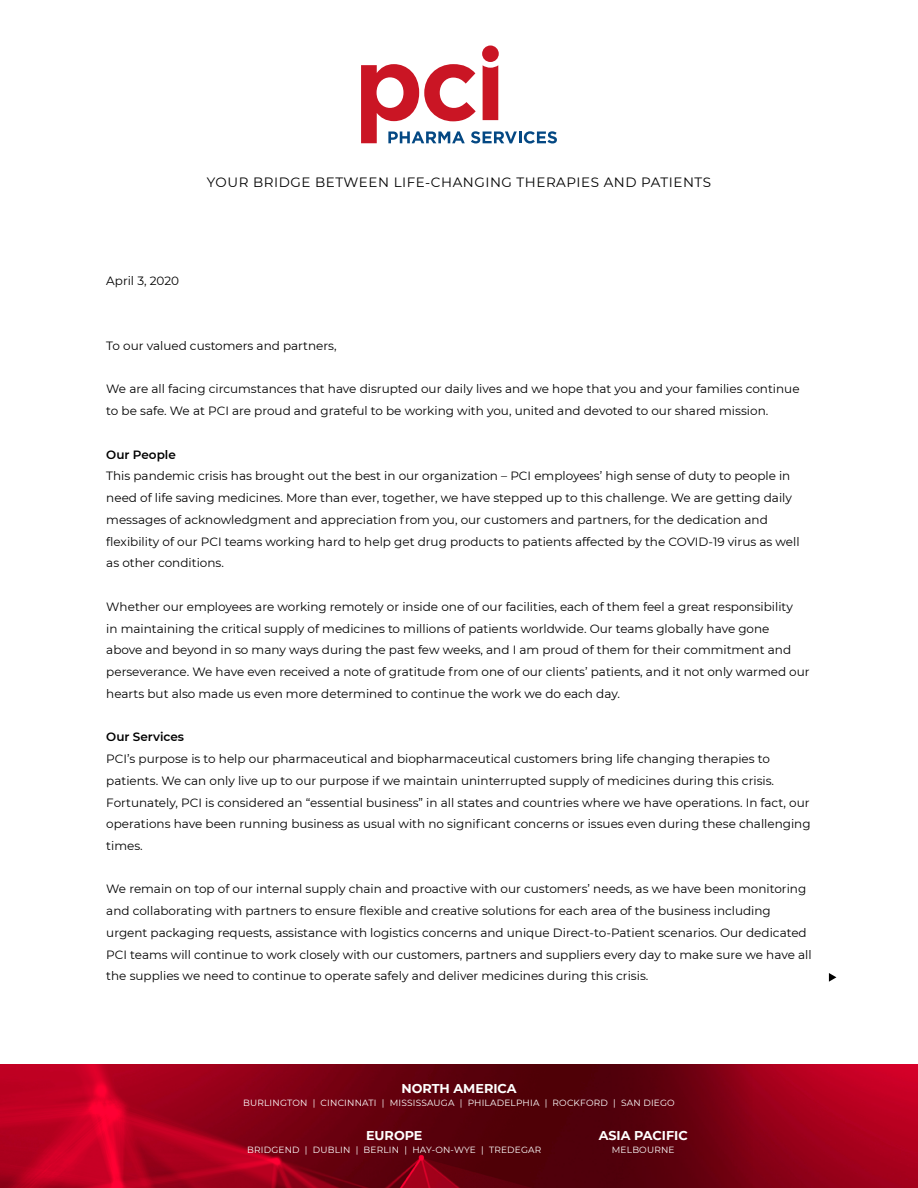
<style>
.page{position:relative;width:918px;height:1188px;background:#fff}
.page>*{position:absolute;margin:0;border:0;box-sizing:border-box;transform-origin:0 0}
.t1{font:13.5px "Montserrat";letter-spacing:.04em;color:#000}
.t2{font:700 12.75px "Montserrat";color:#fff}
.t3{font:12px/21.8px "Montserrat";color:#000}
.t4{font:600 12px "Montserrat";color:#000}
.t5{font:9px "Montserrat";letter-spacing:.02em;color:#fff}
</style>
<div class="page">
<img style="left:0;top:1065px;width:576px;height:123px">
<img style="left:576px;top:1065px;width:342px;height:123px">
<div style="left:482px;top:45px;width:17px;height:17px;background:#ca1524;border-radius:50%"></div>
<svg style="left:361px;top:64px;width:196px;height:80px"></svg>
<svg style="left:829px;top:973px;width:7px;height:9px"></svg>
<p class="t1" style="left:207px;top:173px;width:506px">YOUR BRIDGE BETWEEN LIFE-CHANGING THERAPIES AND PATIENTS</p>
<p class="t3" style="left:106px;top:269px;width:74px">April 3, 2020</p>
<p class="t3" style="left:106px;top:334px;width:232px">To our valued customers and partners,</p>
<p class="t3" style="left:106px;top:378px;width:695px">We are all facing circumstances that have disrupted our daily lives and we hope that you and your families continue to be safe. We at PCI are proud and grateful to be working with you, united and devoted to our shared mission.</p>
<p class="t4" style="left:106px;top:446px;width:71px">Our People</p>
<p class="t3" style="left:106px;top:465px;width:695px">This pandemic crisis has brought out the best in our organization – PCI employees’ high sense of duty to people in need of life saving medicines. More than ever, together, we have stepped up to this challenge. We are getting daily messages of acknowledgment and appreciation from you, our customers and partners, for the dedication and flexibility of our PCI teams working hard to help get drug products to patients affected by the COVID-19 virus as well as other conditions.</p>
<p class="t3" style="left:106px;top:595px;width:705px">Whether our employees are working remotely or inside one of our facilities, each of them feel a great responsibility<br>in maintaining the critical supply of medicines to millions of patients worldwide. Our teams globally have gone<br>above and beyond in so many ways during the past few weeks, and I am proud of them for their commitment and perseverance. We have even received a note of gratitude from one of our clients’ patients, and it not only warmed our hearts but also made us even more determined to continue the work we do each day.</p>
<p class="t4" style="left:106px;top:729px;width:79px">Our Services</p>
<p class="t3" style="left:106px;top:747px;width:706px">PCI’s purpose is to help our pharmaceutical and biopharmaceutical customers bring life changing therapies to patients. We can only live up to our purpose if we maintain uninterrupted supply of medicines during this crisis.<br>Fortunately, PCI is considered an “essential business” in all states and countries where we have operations. In fact, our operations have been running business as usual with no significant concerns or issues even during these challenging times.</p>
<p class="t3" style="left:106px;top:878px;width:707px">We remain on top of our internal supply chain and proactive with our customers’ needs, as we have been monitoring and collaborating with partners to ensure flexible and creative solutions for each area of the business including urgent packaging requests, assistance with logistics concerns and unique Direct-to-Patient scenarios. Our dedicated PCI teams will continue to work closely with our customers, partners and suppliers every day to make sure we have all the supplies we need to continue to operate safely and deliver medicines during this crisis.</p>
<p class="t2" style="left:401px;top:1079px;width:117px">NORTH AMERICA</p>
<p class="t5" style="left:243px;top:1097px;width:433px">BURLINGTON | CINCINNATI | MISSISSAUGA | PHILADELPHIA | ROCKFORD | SAN DIEGO</p>
<p class="t2" style="left:366px;top:1126px;width:58px">EUROPE</p>
<p class="t5" style="left:247px;top:1144px;width:296px">BRIDGEND | DUBLIN | BERLIN | HAY-ON-WYE | TREDEGAR</p>
<p class="t2" style="left:599px;top:1126px;width:91px">ASIA PACIFIC</p>
<p class="t5" style="left:612px;top:1144px;width:64px">MELBOURNE</p>
</div>
